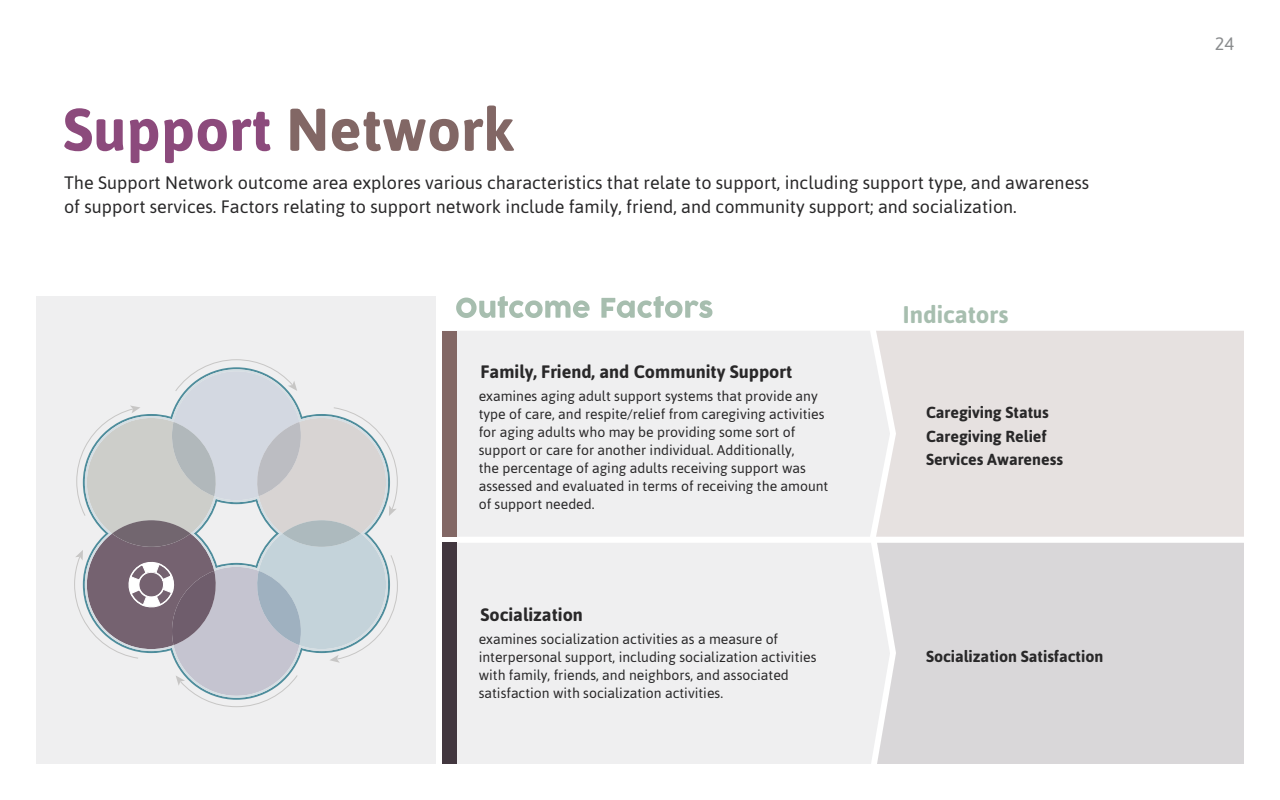
<style>
.page{position:relative;width:1280px;height:800px;background:#fff}
.page>*{position:absolute;margin:0;border:0;box-sizing:border-box;transform-origin:0 0}
.t1{font:700 60px "Asap";color:#8c4a7c}
.t2{font:700 24px "Asap";color:#a7beaf}
.t3{font:18px/24px "Asap";color:#292829}
.t4{font:700 18px "Asap";color:#292829}
.t5{font:18px "Asap";color:#8a8c8e}
.t6{font:700 16px/23.5px "Asap";color:#292829}
.t7{font:14px/18px "Asap";color:#292829}
.s1{color:#826765}
</style>
<div class="page">
<div style="left:36px;top:296px;width:400px;height:468px;background:#efeff0"></div>
<div style="left:456px;top:331px;width:420px;height:206px;background:#efeff0"></div>
<div style="left:456px;top:543px;width:421px;height:221px;background:#efeff0"></div>
<div style="left:442px;top:331px;width:14px;height:206px;background:#826765"></div>
<div style="left:442px;top:543px;width:14px;height:221px;background:#42373f"></div>
<svg style="left:456px;top:296px;width:256px;height:22px"></svg>
<svg style="left:74px;top:359px;width:324px;height:348px"></svg>
<div style="left:876px;top:331px;width:368px;height:206px;background:#e6e1e0"></div>
<div style="left:877px;top:543px;width:367px;height:221px;background:#d9d7d9"></div>
<h1 class="t1" style="left:63px;top:89px;width:453px">Support <span class="s1">Network</span></h1>
<p class="t3" style="left:64px;top:170px;width:1027px">The Support Network outcome area explores various characteristics that relate to support, including support type, and awareness of support services. Factors relating to support network include family, friend, and community support; and socialization.</p>
<p class="t4" style="left:480px;top:359px;width:313px">Family, Friend, and Community Support</p>
<p class="t7" style="left:479px;top:387px;width:351px">examines aging adult support systems that provide any type of care, and respite/relief from caregiving activities for aging adults who may be providing some sort of support or care for another individual. Additionally,<br>the percentage of aging adults receiving support was assessed and evaluated in terms of receiving the amount of support needed.</p>
<p class="t4" style="left:480px;top:602px;width:104px">Socialization</p>
<p class="t7" style="left:479px;top:630px;width:339px">examines socialization activities as a measure of interpersonal support, including socialization activities with family, friends, and neighbors, and associated satisfaction with socialization activities.</p>
<h2 class="t2" style="left:903px;top:299px;width:107px">Indicators</h2>
<p class="t6" style="left:926px;top:400px;width:139px">Caregiving Status<br>Caregiving Relief<br>Services Awareness</p>
<p class="t6" style="left:926px;top:644px;width:179px">Socialization Satisfaction</p>
<p class="t5" style="left:1215px;top:32px;width:21px">24</p>
</div>
